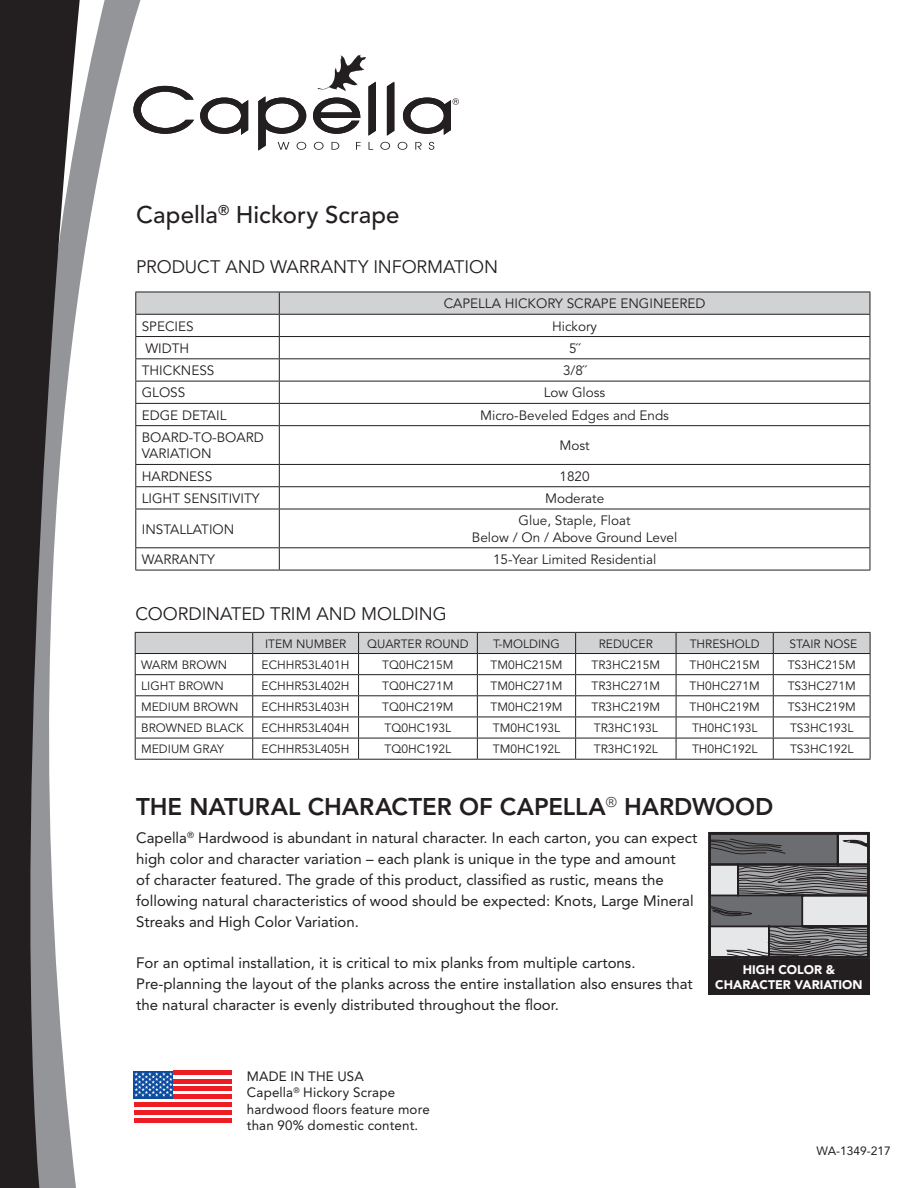
<style>
.page{position:relative;width:918px;height:1188px;background:#fff}
.page>*{position:absolute;margin:0;border:0;box-sizing:border-box;transform-origin:0 0}
.t1{font:800 24px "Avenir";color:#231f20}
.t2{font:500 24px "Avenir";letter-spacing:.005em;color:#231f20}
.t3{font:18px "Avenir";letter-spacing:-.005em;color:#231f20}
.t4{font:15px/21px "Avenir";color:#231f20}
.t5{font:13.5px/16.5px "Avenir";color:#231f20}
.t6{font:13.5px/16.5px "Avenir";letter-spacing:.01em;color:#231f20}
.t7{font:900 12.3px/14.9px "Avenir";color:#fff;text-align:center}
.t8{font:12px "Avenir";color:#231f20}
.t9{font:12px "Avenir";color:#231f20}
</style>
<div class="page">
<svg style="left:81px;top:0;width:64px;height:760px"></svg>
<svg style="left:133px;top:85px;width:116px;height:51px"></svg>
<svg style="left:258px;top:54px;width:201px;height:97px"></svg>
<svg style="left:0;top:0;width:81px;height:1188px;fill:#231f20"></svg>
<svg style="left:133px;top:1070px;width:99px;height:49px"></svg>
<hr style="left:173px;top:1079px;width:59px;height:4px;background:#ee1d23">
<hr style="left:173px;top:1087px;width:59px;height:4px;background:#ee1d23">
<hr style="left:173px;top:1095px;width:59px;height:4px;background:#ee1d23">
<hr style="left:134px;top:1103px;width:98px;height:4px;background:#ee1d23">
<hr style="left:134px;top:1111px;width:98px;height:4px;background:#ee1d23">
<hr style="left:134px;top:1119px;width:98px;height:4px;background:#ee1d23">
<hr style="left:173px;top:1071px;width:59px;height:4px;background:#ee1d23">
<div style="left:134px;top:1071px;width:39px;height:28px;background:#0d4da1"></div>
<svg style="left:134px;top:1072px;width:39px;height:25px"></svg>
<svg style="left:135px;top:292px;width:736px;height:133px"></svg>
<hr style="left:135px;top:425px;width:144px;height:1px;background:#231f20">
<hr style="left:135px;top:426px;width:1px;height:38px;background:#231f20">
<hr style="left:279px;top:425px;width:591px;height:1px;background:#231f20">
<hr style="left:279px;top:426px;width:1px;height:38px;background:#231f20">
<hr style="left:870px;top:426px;width:1px;height:38px;background:#231f20">
<hr style="left:135px;top:464px;width:144px;height:1px;background:#231f20">
<hr style="left:279px;top:464px;width:591px;height:1px;background:#231f20">
<hr style="left:135px;top:486px;width:144px;height:1px;background:#231f20">
<svg style="left:135px;top:465px;width:1px;height:44px"></svg>
<hr style="left:279px;top:486px;width:591px;height:1px;background:#231f20">
<svg style="left:279px;top:465px;width:1px;height:44px"></svg>
<svg style="left:870px;top:465px;width:1px;height:44px"></svg>
<hr style="left:135px;top:509px;width:144px;height:1px;background:#231f20">
<hr style="left:135px;top:509px;width:1px;height:38px;background:#231f20">
<hr style="left:279px;top:509px;width:591px;height:1px;background:#231f20">
<hr style="left:279px;top:509px;width:1px;height:38px;background:#231f20">
<hr style="left:870px;top:509px;width:1px;height:38px;background:#231f20">
<hr style="left:135px;top:547px;width:144px;height:1px;background:#231f20">
<svg style="left:135px;top:548px;width:1px;height:22px"></svg>
<hr style="left:279px;top:547px;width:591px;height:1px;background:#231f20">
<svg style="left:279px;top:548px;width:1px;height:22px"></svg>
<svg style="left:870px;top:548px;width:1px;height:22px"></svg>
<hr style="left:135px;top:570px;width:144px;height:1px;background:#231f20">
<hr style="left:279px;top:570px;width:591px;height:1px;background:#231f20">
<div style="left:708px;top:959px;width:162px;height:35px;background:#231f20"></div>
<svg style="left:708px;top:832px;width:162px;height:127px;background:#7d7d7f"></svg>
<svg style="left:135px;top:632px;width:736px;height:127px"></svg>
<hr style="left:135px;top:759px;width:118px;height:1px;background:#231f20">
<hr style="left:253px;top:759px;width:106px;height:1px;background:#231f20">
<hr style="left:359px;top:759px;width:118px;height:1px;background:#231f20">
<hr style="left:477px;top:759px;width:99px;height:1px;background:#231f20">
<hr style="left:576px;top:759px;width:100px;height:1px;background:#231f20">
<hr style="left:676px;top:759px;width:97px;height:1px;background:#231f20">
<hr style="left:773px;top:759px;width:97px;height:1px;background:#231f20">
<p class="t2" style="left:136px;top:201px;width:265px">Capella<sup>®</sup> Hickory Scrape</p>
<p class="t3" style="left:136px;top:257px;width:363px">PRODUCT AND WARRANTY INFORMATION</p>
<p class="t5" style="left:444px;top:296px;width:263px">CAPELLA HICKORY SCRAPE ENGINEERED</p>
<p class="t5" style="left:142px;top:318px;width:53px">SPECIES</p>
<p class="t5" style="left:552px;top:318px;width:46px">Hickory</p>
<p class="t5" style="left:146px;top:340px;width:45px">WIDTH</p>
<p class="t5" style="left:569px;top:340px;width:12px">5˝</p>
<p class="t5" style="left:142px;top:363px;width:74px">THICKNESS</p>
<p class="t5" style="left:563px;top:363px;width:25px">3/8˝</p>
<p class="t5" style="left:142px;top:385px;width:45px">GLOSS</p>
<p class="t5" style="left:544px;top:385px;width:63px">Low Gloss</p>
<p class="t5" style="left:142px;top:407px;width:86px">EDGE DETAIL</p>
<p class="t5" style="left:480px;top:407px;width:190px">Micro-Beveled Edges and Ends</p>
<p class="t5" style="left:142px;top:429px;width:124px">BOARD-TO-BOARD<br>VARIATION</p>
<p class="t5" style="left:560px;top:438px;width:32px">Most</p>
<p class="t5" style="left:142px;top:468px;width:72px">HARDNESS</p>
<p class="t5" style="left:560px;top:468px;width:32px">1820</p>
<p class="t5" style="left:142px;top:490px;width:119px">LIGHT SENSITIVITY</p>
<p class="t5" style="left:545px;top:490px;width:61px">Moderate</p>
<p class="t5" style="left:142px;top:521px;width:94px">INSTALLATION</p>
<p class="t5" style="left:519px;top:513px;width:113px">Glue, Staple, Float</p>
<p class="t5" style="left:472px;top:529px;width:207px">Below / On / Above Ground Level</p>
<p class="t5" style="left:142px;top:552px;width:75px">WARRANTY</p>
<p class="t5" style="left:493px;top:552px;width:165px">15-Year Limited Residential</p>
<p class="t3" style="left:136px;top:603px;width:313px">COORDINATED TRIM AND MOLDING</p>
<p class="t8" style="left:265px;top:636px;width:83px">ITEM NUMBER</p>
<p class="t8" style="left:367px;top:636px;width:103px">QUARTER ROUND</p>
<p class="t8" style="left:493px;top:636px;width:68px">T-MOLDING</p>
<p class="t8" style="left:599px;top:636px;width:56px">REDUCER</p>
<p class="t8" style="left:690px;top:636px;width:72px">THRESHOLD</p>
<p class="t8" style="left:789px;top:636px;width:69px">STAIR NOSE</p>
<p class="t8" style="left:141px;top:658px;width:87px">WARM BROWN</p>
<p class="t8" style="left:262px;top:658px;width:90px">ECHHR53L401H</p>
<p class="t8" style="left:382px;top:658px;width:73px">TQ0HC215M</p>
<p class="t8" style="left:490px;top:658px;width:74px">TM0HC215M</p>
<p class="t8" style="left:592px;top:658px;width:70px">TR3HC215M</p>
<p class="t8" style="left:690px;top:658px;width:72px">TH0HC215M</p>
<p class="t8" style="left:788px;top:658px;width:70px">TS3HC215M</p>
<p class="t8" style="left:141px;top:679px;width:84px">LIGHT BROWN</p>
<p class="t8" style="left:262px;top:679px;width:90px">ECHHR53L402H</p>
<p class="t8" style="left:382px;top:679px;width:73px">TQ0HC271M</p>
<p class="t8" style="left:490px;top:679px;width:74px">TM0HC271M</p>
<p class="t8" style="left:592px;top:679px;width:70px">TR3HC271M</p>
<p class="t8" style="left:690px;top:679px;width:72px">TH0HC271M</p>
<p class="t8" style="left:788px;top:679px;width:70px">TS3HC271M</p>
<p class="t8" style="left:141px;top:700px;width:99px">MEDIUM BROWN</p>
<p class="t8" style="left:262px;top:700px;width:90px">ECHHR53L403H</p>
<p class="t8" style="left:382px;top:700px;width:73px">TQ0HC219M</p>
<p class="t8" style="left:490px;top:700px;width:74px">TM0HC219M</p>
<p class="t8" style="left:592px;top:700px;width:70px">TR3HC219M</p>
<p class="t8" style="left:690px;top:700px;width:72px">TH0HC219M</p>
<p class="t8" style="left:788px;top:700px;width:70px">TS3HC219M</p>
<p class="t8" style="left:141px;top:721px;width:104px">BROWNED BLACK</p>
<p class="t8" style="left:262px;top:721px;width:90px">ECHHR53L404H</p>
<p class="t8" style="left:385px;top:721px;width:68px">TQ0HC193L</p>
<p class="t8" style="left:493px;top:721px;width:69px">TM0HC193L</p>
<p class="t8" style="left:594px;top:721px;width:65px">TR3HC193L</p>
<p class="t8" style="left:692px;top:721px;width:67px">TH0HC193L</p>
<p class="t8" style="left:790px;top:721px;width:65px">TS3HC193L</p>
<p class="t8" style="left:141px;top:742px;width:84px">MEDIUM GRAY</p>
<p class="t8" style="left:262px;top:742px;width:90px">ECHHR53L405H</p>
<p class="t8" style="left:385px;top:742px;width:68px">TQ0HC192L</p>
<p class="t8" style="left:493px;top:742px;width:69px">TM0HC192L</p>
<p class="t8" style="left:594px;top:742px;width:65px">TR3HC192L</p>
<p class="t8" style="left:692px;top:742px;width:67px">TH0HC192L</p>
<p class="t8" style="left:790px;top:742px;width:65px">TS3HC192L</p>
<p class="t1" style="left:136px;top:792px;width:639px">THE NATURAL CHARACTER OF CAPELLA<sup>®</sup> HARDWOOD</p>
<p class="t4" style="left:136px;top:827px;width:563px">Capella<sup>®</sup> Hardwood is abundant in natural character. In each carton, you can expect high color and character variation – each plank is unique in the type and amount<br>of character featured. The grade of this product, classified as rustic, means the following natural characteristics of wood should be expected: Knots, Large Mineral Streaks and High Color Variation.</p>
<p class="t4" style="left:136px;top:952px;width:558px">For an optimal installation, it is critical to mix planks from multiple cartons.<br>Pre-planning the layout of the planks across the entire installation also ensures that the natural character is evenly distributed throughout the floor.</p>
<p class="t7" style="left:715px;top:962px;width:149px">HIGH COLOR &amp;<br>CHARACTER VARIATION</p>
<p class="t6" style="left:247px;top:1068px;width:118px">MADE IN THE USA</p>
<p class="t6" style="left:247px;top:1084px;width:185px">Capella<sup>®</sup> Hickory Scrape hardwood floors feature more than 90% domestic content.</p>
<p class="t9" style="left:817px;top:1144px;width:76px">WA-1349-217</p>
</div>
